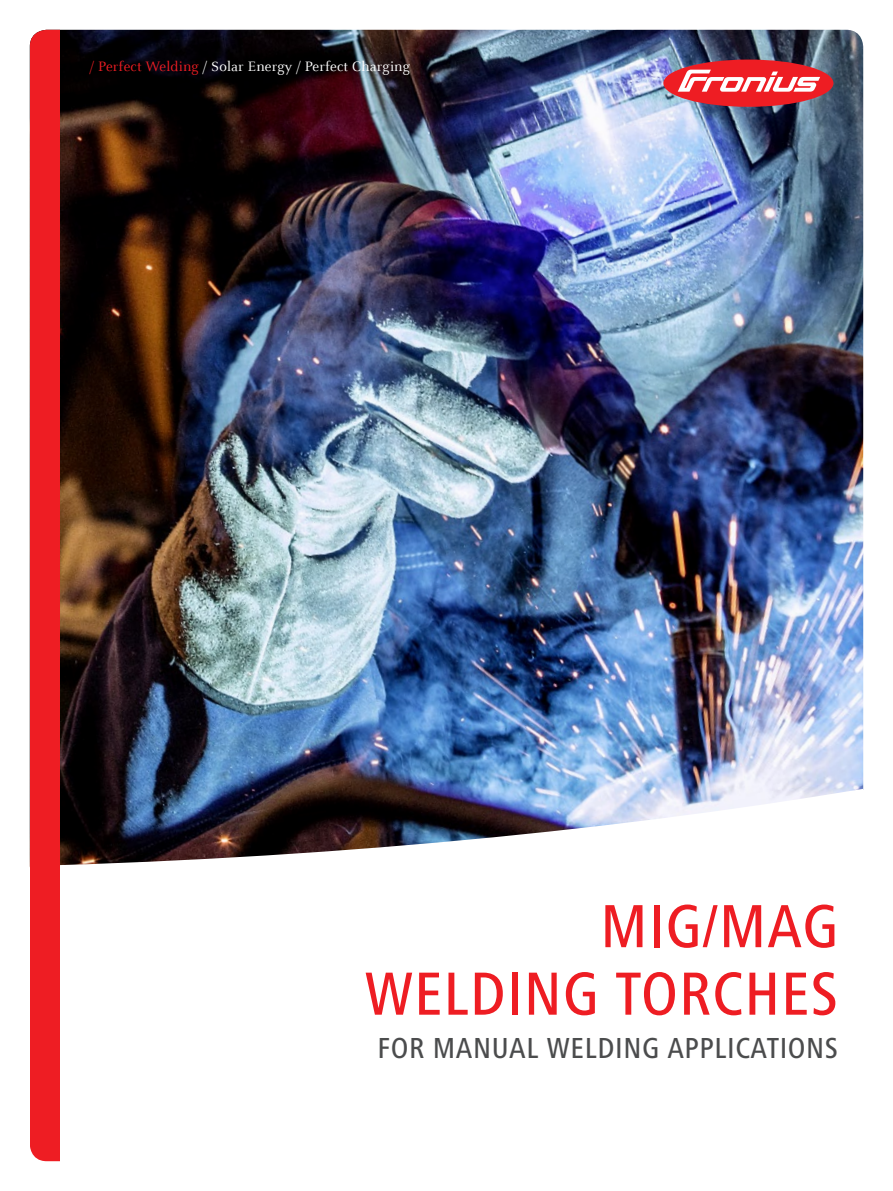
<style>
.page{position:relative;width:893px;height:1191px;background:#fff}
.page>*{position:absolute;margin:0;border:0;box-sizing:border-box;transform-origin:0 0}
.t1{font:500 condensed 63px/67.5px "Frutiger Next LTW1 G";letter-spacing:.015em;color:#ee1d23;text-align:right}
.t2{font:500 condensed 30px "Frutiger Next LTW1 G";letter-spacing:.02em;color:#4b4c4d}
.t3{font:15px "Celeste Offc Pro";letter-spacing:.01em;color:#fff}
.s1{color:#ee1d23}
</style>
<div class="page">
<img style="left:60px;top:30px;width:803px;height:836px">
<div style="left:30px;top:30px;width:30px;height:1131px;background:#ee1d23"></div>
<div style="left:663px;top:60px;width:170px;height:47px;background:#ee1d23;border-radius:50%"></div>
<svg style="left:678px;top:70px;width:142px;height:22px"></svg>
<p class="t3" style="left:90px;top:57px;width:322px"><span class="s1">/ Perfect Welding</span> / Solar Energy / Perfect Charging</p>
<h1 class="t1" style="left:365px;top:892px;width:475px">MIG/MAG<br>WELDING TORCHES</h1>
<h2 class="t2" style="left:377px;top:1031px;width:462px">FOR MANUAL WELDING APPLICATIONS</h2>
</div>
